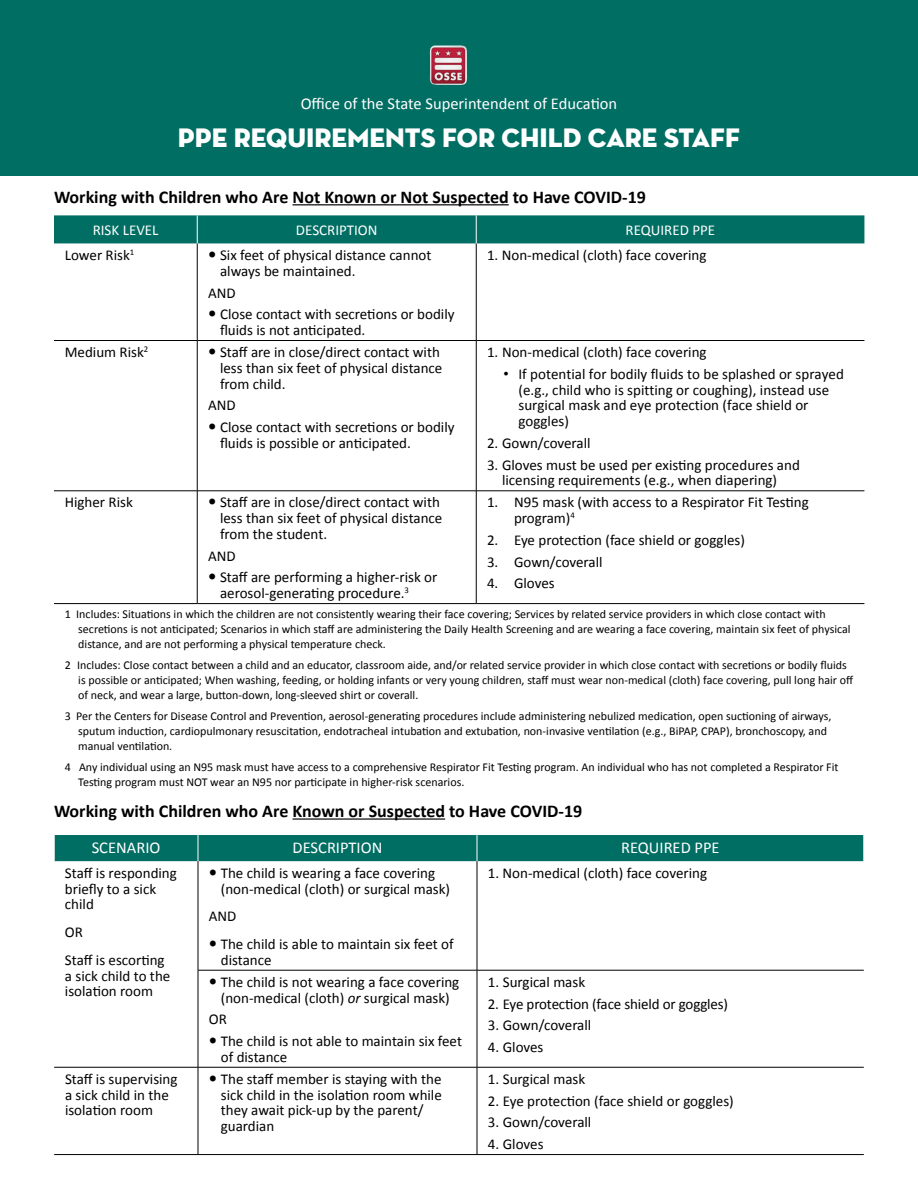
<style>
.page{position:relative;width:918px;height:1188px;background:#fff}
.page>*{position:absolute;margin:0;border:0;box-sizing:border-box;transform-origin:0 0}
.t1{font:27px "Neutra Disp Titling";color:#fff}
.t2{font:700 18px "Calibri";color:#000}
.t3{font:16.5px "Calibri";color:#fff}
.t4{font:15px/15.8px "Calibri";color:#000}
.t5{font:15px "Calibri";color:#fff}
.t6{font:12px/15px "Calibri";color:#000}
.s1{font-family:"Arial"}
.s2{font-style:italic}
</style>
<div class="page">
<hr style="left:293px;top:818px;width:152px;height:2px;background:#000">
<hr style="left:197px;top:243px;width:1px;height:97px;background:#000">
<hr style="left:476px;top:243px;width:1px;height:97px;background:#000">
<hr style="left:54px;top:340px;width:143px;height:1px;background:#000">
<hr style="left:197px;top:340px;width:279px;height:1px;background:#000">
<hr style="left:197px;top:341px;width:1px;height:150px;background:#000">
<hr style="left:476px;top:340px;width:388px;height:1px;background:#000">
<hr style="left:476px;top:341px;width:1px;height:150px;background:#000">
<hr style="left:54px;top:491px;width:143px;height:1px;background:#000">
<hr style="left:197px;top:491px;width:279px;height:1px;background:#000">
<hr style="left:197px;top:491px;width:1px;height:112px;background:#000">
<hr style="left:476px;top:491px;width:388px;height:1px;background:#000">
<hr style="left:476px;top:491px;width:1px;height:112px;background:#000">
<hr style="left:54px;top:603px;width:143px;height:1px;background:#000">
<hr style="left:197px;top:603px;width:279px;height:1px;background:#000">
<hr style="left:476px;top:603px;width:388px;height:1px;background:#000">
<div style="left:54px;top:215px;width:810px;height:28px;background:#006e63"></div>
<hr style="left:198px;top:861px;width:1px;height:109px;background:#000">
<hr style="left:477px;top:861px;width:1px;height:109px;background:#000">
<hr style="left:198px;top:970px;width:279px;height:1px;background:#000">
<hr style="left:198px;top:970px;width:1px;height:97px;background:#000">
<hr style="left:477px;top:970px;width:387px;height:1px;background:#000">
<hr style="left:477px;top:970px;width:1px;height:97px;background:#000">
<hr style="left:54px;top:1067px;width:144px;height:1px;background:#000">
<hr style="left:198px;top:1067px;width:279px;height:1px;background:#000">
<hr style="left:198px;top:1067px;width:1px;height:87px;background:#000">
<hr style="left:477px;top:1067px;width:387px;height:1px;background:#000">
<hr style="left:477px;top:1067px;width:1px;height:87px;background:#000">
<hr style="left:54px;top:1154px;width:144px;height:1px;background:#000">
<hr style="left:198px;top:1154px;width:279px;height:1px;background:#000">
<hr style="left:477px;top:1154px;width:387px;height:1px;background:#000">
<div style="left:54px;top:835px;width:810px;height:26px;background:#006e63"></div>
<div style="left:0;top:0;width:918px;height:176px;background:#006e63"></div>
<img style="left:430px;top:45px;width:37px;height:40px">
<hr style="left:293px;top:204px;width:216px;height:1px;background:#000">
<p class="t3" style="left:301px;top:93px;width:318px">Office of the State Superintendent of Education</p>
<h1 class="t1" style="left:178px;top:121px;width:564px">PPE REQUIREMENTS FOR CHILD CARE STAFF</h1>
<p class="t2" style="left:54px;top:184px;width:593px">Working with Children who Are Not Known or Not Suspected to Have COVID-19</p>
<p class="t5" style="left:93px;top:221px;width:67px">RISK LEVEL</p>
<p class="t5" style="left:296px;top:221px;width:83px">DESCRIPTION</p>
<p class="t5" style="left:626px;top:221px;width:91px">REQUIRED PPE</p>
<p class="t4" style="left:65px;top:247px;width:71px">Lower Risk<sup>1</sup></p>
<p class="t4" style="left:220px;top:247px;width:213px">Six feet of physical distance cannot always be maintained.</p>
<p class="t4" style="left:220px;top:282px;width:236px;line-height:21.8px;text-indent:-12px">AND<br>Close contact with secretions or bodily</p>
<p class="t4" style="left:220px;top:322px;width:147px">fluids is not anticipated.</p>
<p class="t4" style="left:487px;top:247px;width:221px">1. Non-medical (cloth) face covering</p>
<p class="t4" style="left:65px;top:344px;width:85px">Medium Risk<sup>2</sup></p>
<p class="t4" style="left:220px;top:344px;width:224px">Staff are in close/direct contact with less than six feet of physical distance from child.</p>
<p class="t4" style="left:220px;top:395px;width:236px;line-height:21.8px;text-indent:-12px">AND<br>Close contact with secretions or bodily</p>
<p class="t4" style="left:220px;top:435px;width:192px">fluids is possible or anticipated.</p>
<p class="t4" style="left:487px;top:344px;width:221px">1. Non-medical (cloth) face covering</p>
<p class="t4" style="left:519px;top:366px;width:327px;text-indent:-15px"><span class="s1">•</span> If potential for bodily fluids to be splashed or sprayed (e.g., child who is spitting or coughing), instead use surgical mask and eye protection (face shield or goggles)</p>
<p class="t4" style="left:487px;top:435px;width:105px">2. Gown/coverall</p>
<p class="t4" style="left:487px;top:457px;width:314px;text-align:center">3. Gloves must be used per existing procedures and licensing requirements (e.g., when diapering)</p>
<p class="t4" style="left:65px;top:495px;width:70px">Higher Risk</p>
<p class="t4" style="left:220px;top:495px;width:224px">Staff are in close/direct contact with less than six feet of physical distance from the student.</p>
<p class="t4" style="left:220px;top:545px;width:219px;line-height:21.8px;text-indent:-12px">AND<br>Staff are performing a higher-risk or</p>
<p class="t4" style="left:220px;top:585px;width:191px">aerosol-generating procedure.<sup>3</sup></p>
<p class="t4" style="left:514px;top:495px;width:296px;text-indent:-27px">1. N95 mask (with access to a Respirator Fit Testing program)<sup>4</sup></p>
<p class="t4" style="left:487px;top:532px;width:259px">2. Eye protection (face shield or goggles)</p>
<p class="t4" style="left:487px;top:554px;width:117px">3. Gown/coverall</p>
<p class="t4" style="left:487px;top:576px;width:69px">4. Gloves</p>
<p class="t6" style="left:78px;top:607px;width:774px;text-indent:-14px">1 Includes: Situations in which the children are not consistently wearing their face covering; Services by related service providers in which close contact with secretions is not anticipated; Scenarios in which staff are administering the Daily Health Screening and are wearing a face covering, maintain six feet of physical distance, and are not performing a physical temperature check.</p>
<p class="t6" style="left:78px;top:658px;width:776px;text-indent:-14px">2 Includes: Close contact between a child and an educator, classroom aide, and/or related service provider in which close contact with secretions or bodily fluids is possible or anticipated; When washing, feeding, or holding infants or very young children, staff must wear non-medical (cloth) face covering, pull long hair off of neck, and wear a large, button-down, long-sleeved shirt or coverall.</p>
<p class="t6" style="left:78px;top:709px;width:755px;text-indent:-14px">3 Per the Centers for Disease Control and Prevention, aerosol-generating procedures include administering nebulized medication, open suctioning of airways, sputum induction, cardiopulmonary resuscitation, endotracheal intubation and extubation, non-invasive ventilation (e.g., BiPAP, CPAP), bronchoscopy, and manual ventilation.</p>
<p class="t6" style="left:78px;top:760px;width:762px;text-indent:-14px">4 Any individual using an N95 mask must have access to a comprehensive Respirator Fit Testing program. An individual who has not completed a Respirator Fit<br>Testing program must NOT wear an N95 nor participate in higher-risk scenarios.</p>
<p class="t2" style="left:54px;top:798px;width:530px">Working with Children who Are Known or Suspected to Have COVID-19</p>
<p class="t3" style="left:92px;top:837px;width:70px">SCENARIO</p>
<p class="t3" style="left:293px;top:837px;width:91px">DESCRIPTION</p>
<p class="t3" style="left:621px;top:837px;width:100px">REQUIRED PPE</p>
<p class="t4" style="left:65px;top:865px;width:113px">Staff is responding briefly to a sick child</p>
<p class="t4" style="left:65px;top:918px;width:101px;line-height:27.8px">OR<br>Staff is escorting</p>
<p class="t4" style="left:65px;top:968px;width:107px">a sick child to the isolation room</p>
<p class="t4" style="left:488px;top:865px;width:221px">1. Non-medical (cloth) face covering</p>
<p class="t4" style="left:221px;top:865px;width:231px">The child is wearing a face covering (non-medical (cloth) or surgical mask)</p>
<p class="t4" style="left:221px;top:903px;width:234px;line-height:27.8px;text-indent:-12px">AND<br>The child is able to maintain six feet of</p>
<p class="t4" style="left:221px;top:952px;width:52px">distance</p>
<p class="t4" style="left:488px;top:974px;width:99px">1. Surgical mask</p>
<p class="t4" style="left:488px;top:996px;width:242px">2. Eye protection (face shield or goggles)</p>
<p class="t4" style="left:488px;top:1018px;width:105px">3. Gown/coverall</p>
<p class="t4" style="left:488px;top:1039px;width:57px">4. Gloves</p>
<p class="t4" style="left:221px;top:974px;width:240px">The child is not wearing a face covering (non-medical (cloth) <span class="s2">or</span> surgical mask)</p>
<p class="t4" style="left:221px;top:1009px;width:243px;line-height:21.8px;text-indent:-12px">OR<br>The child is not able to maintain six feet</p>
<p class="t4" style="left:221px;top:1049px;width:68px">of distance</p>
<p class="t4" style="left:65px;top:1071px;width:114px">Staff is supervising a sick child in the isolation room</p>
<p class="t4" style="left:221px;top:1071px;width:223px">The staff member is staying with the sick child in the isolation room while they await pick-up by the parent/ guardian</p>
<p class="t4" style="left:488px;top:1071px;width:99px">1. Surgical mask</p>
<p class="t4" style="left:488px;top:1093px;width:247px">2. Eye protection (face shield or goggles)</p>
<p class="t4" style="left:488px;top:1115px;width:105px">3. Gown/coverall</p>
<p class="t4" style="left:488px;top:1136px;width:57px">4. Gloves</p>
</div>
